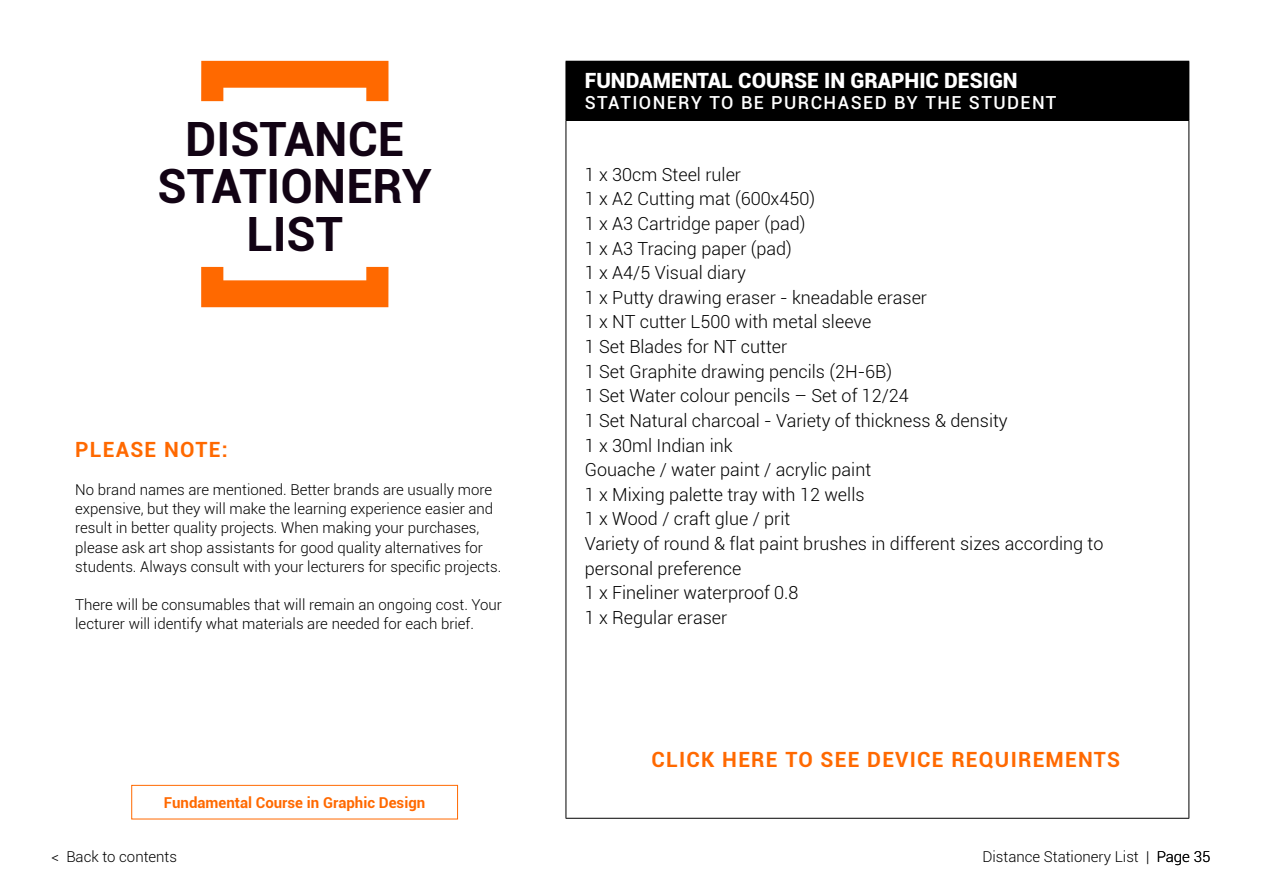
<style>
.page{position:relative;width:1263px;height:893px;background:#fff}
.page>*{position:absolute;margin:0;border:0;box-sizing:border-box;transform-origin:0 0}
.t1{font:700 47.25px/47.2px "Roboto";color:#120314;text-align:center}
.t2{font:700 21px "Roboto";letter-spacing:.06em;color:#ff6900}
.t3{font:900 21px "Roboto";color:#fff}
.t4{font:300 18px/24.6px "Roboto";color:#000}
.t5{font:500 18px "Roboto";letter-spacing:.08em;color:#fff}
.t6{font:300 15px/19.2px "Roboto";color:#000}
.t7{font:700 15px "Roboto";color:#ff6900}
</style>
<div class="page">
<div style="left:566px;top:61px;width:623px;height:59px;background:#000"></div>
<hr style="left:566px;top:120px;width:623px;height:1px;background:#000">
<hr style="left:566px;top:121px;width:1px;height:697px;background:#000">
<hr style="left:1188px;top:121px;width:1px;height:697px;background:#000">
<hr style="left:566px;top:818px;width:623px;height:1px;background:#000">
<div style="left:131px;top:785px;width:327px;height:34px;border:1px solid #ff6900"></div>
<svg style="left:201px;top:267px;width:187px;height:40px"></svg>
<svg style="left:201px;top:61px;width:187px;height:40px"></svg>
<h1 class="t1" style="left:157px;top:114px;width:276px">DISTANCE<br>STATIONERY<br>LIST</h1>
<p class="t2" style="left:75px;top:434px;width:154px">PLEASE NOTE:</p>
<p class="t6" style="left:75px;top:480px;width:428px">No brand names are mentioned. Better brands are usually more expensive, but they will make the learning experience easier and result in better quality projects. When making your purchases, please ask art shop assistants for good quality alternatives for students. Always consult with your lecturers for specific projects.</p>
<p class="t6" style="left:75px;top:595px;width:428px">There will be consumables that will remain an ongoing cost. Your lecturer will identify what materials are needed for each brief.</p>
<p class="t7" style="left:164px;top:792px;width:263px">Fundamental Course in Graphic Design</p>
<p class="t3" style="left:585px;top:66px;width:434px">FUNDAMENTAL COURSE IN GRAPHIC DESIGN</p>
<p class="t5" style="left:585px;top:90px;width:473px">STATIONERY TO BE PURCHASED BY THE STUDENT</p>
<p class="t4" style="left:585px;top:162px;width:520px">1 x 30cm Steel ruler<br>1 x A2 Cutting mat (600x450)<br>1 x A3 Cartridge paper (pad)<br>1 x A3 Tracing paper (pad)<br>1 x A4/5 Visual diary<br>1 x Putty drawing eraser - kneadable eraser<br>1 x NT cutter L500 with metal sleeve<br>1 Set Blades for NT cutter<br>1 Set Graphite drawing pencils (2H-6B)<br>1 Set Water colour pencils – Set of 12/24<br>1 Set Natural charcoal - Variety of thickness &amp; density<br>1 x 30ml Indian ink<br>Gouache / water paint / acrylic paint<br>1 x Mixing palette tray with 12 wells<br>1 x Wood / craft glue / prit<br>Variety of round &amp; flat paint brushes in different sizes according to personal preference<br>1 x Fineliner waterproof 0.8<br>1 x Regular eraser</p>
<p class="t2" style="left:651px;top:745px;width:470px">CLICK HERE TO SEE DEVICE REQUIREMENTS</p>
<p class="t6" style="left:51px;top:846px;width:127px">&lt; Back to contents</p>
<p class="t6" style="left:982px;top:846px;width:169px">Distance Stationery List |</p>
<p class="t6" style="left:1157px;top:846px;width:55px">Page 35</p>
</div>
